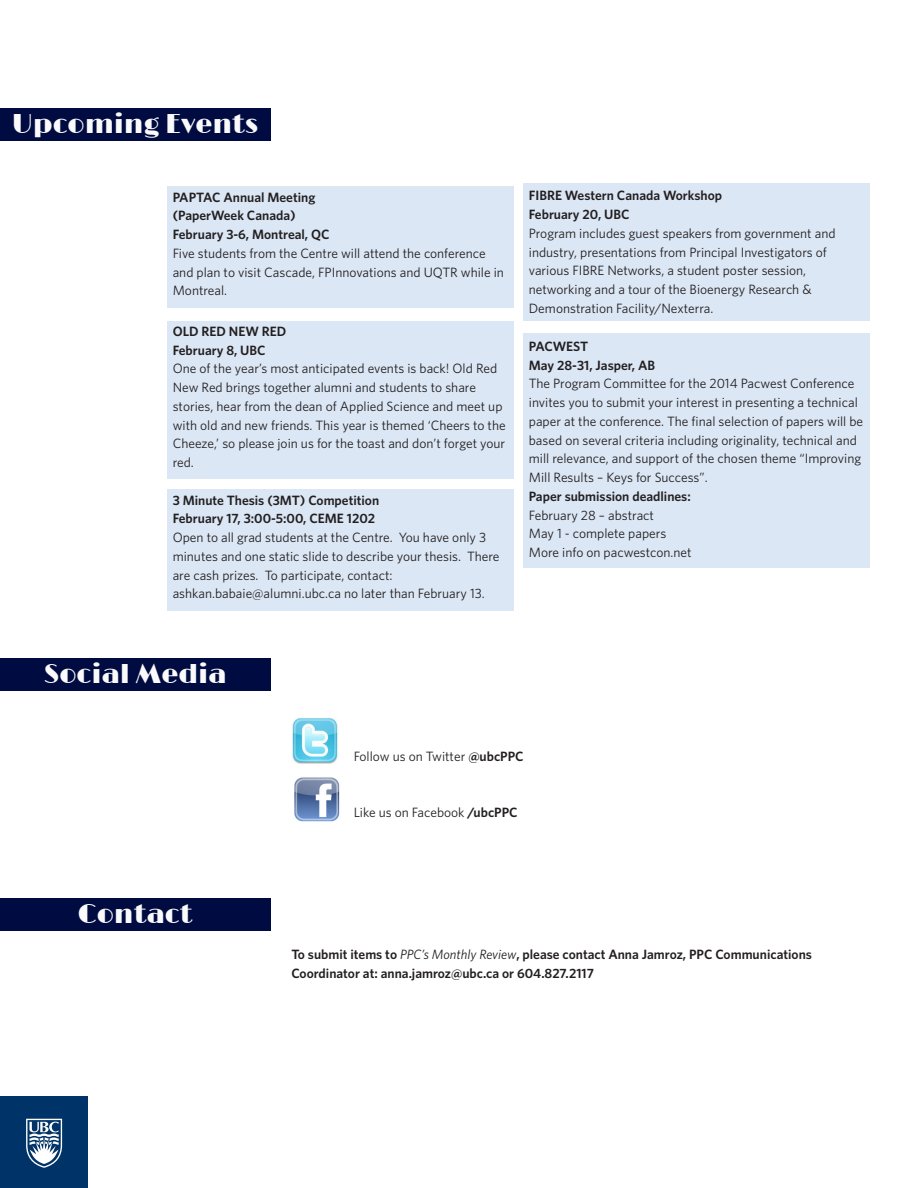
<style>
.page{position:relative;width:918px;height:1188px;background:#fff}
.page>*{position:absolute;margin:0;border:0;box-sizing:border-box;transform-origin:0 0}
.t1{font:27px "Limelight";color:#fafafa}
.t2{font:13.5px/18.8px "Whitney";color:#231f20}
.t3{font:600 13.5px/18.8px "Whitney";color:#231f20}
.s1{font-weight:600}
.s2{font-weight:400;font-style:italic}
</style>
<div class="page">
<div style="left:167px;top:489px;width:346px;height:122px;background:#dbe7f5"></div>
<div style="left:167px;top:321px;width:346px;height:157px;background:#dbe7f5"></div>
<div style="left:167px;top:186px;width:346px;height:122px;background:#dbe7f5"></div>
<div style="left:523px;top:334px;width:347px;height:234px;background:#dbe7f5"></div>
<div style="left:523px;top:183px;width:347px;height:138px;background:#dbe7f5"></div>
<div style="left:0;top:1096px;width:87px;height:92px;background:#003367"></div>
<svg style="left:26px;top:1119px;width:36px;height:49px"></svg>
<div style="left:0;top:108px;width:270px;height:32px;background:#000c41"></div>
<img style="left:294px;top:777px;width:46px;height:45px">
<img style="left:292px;top:718px;width:47px;height:46px">
<div style="left:0;top:659px;width:270px;height:32px;background:#000c41"></div>
<div style="left:0;top:898px;width:270px;height:33px;background:#000c41"></div>
<p class="t1" style="left:12px;top:108px;width:248px">Upcoming Events</p>
<p class="t3" style="left:173px;top:187px;width:158px">PAPTAC Annual Meeting (PaperWeek Canada)<br>February 3-6, Montreal, QC</p>
<p class="t2" style="left:173px;top:243px;width:333px">Five students from the Centre will attend the conference and plan to visit Cascade, FPInnovations and UQTR while in<br>Montreal.</p>
<p class="t3" style="left:173px;top:322px;width:115px">OLD RED NEW RED<br>February 8, UBC</p>
<p class="t2" style="left:173px;top:359px;width:335px">One of the year’s most anticipated events is back! Old Red New Red brings together alumni and students to share stories, hear from the dean of Applied Science and meet up with old and new friends. This year is themed ‘Cheers to the Cheeze,’ so please join us for the toast and don’t forget your red.</p>
<p class="t3" style="left:173px;top:490px;width:208px">3 Minute Thesis (3MT) Competition<br>February 17, 3:00-5:00, CEME 1202</p>
<p class="t2" style="left:173px;top:528px;width:328px">Open to all grad students at the Centre. You have only 3 minutes and one static slide to describe your thesis. There are cash prizes. To participate, contact: ashkan.babaie@alumni.ubc.ca no later than February 13.</p>
<p class="t3" style="left:529px;top:186px;width:195px">FIBRE Western Canada Workshop<br>February 20, UBC</p>
<p class="t2" style="left:529px;top:224px;width:308px">Program includes guest speakers from government and industry, presentations from Principal Investigators of various FIBRE Networks, a student poster session, networking and a tour of the Bioenergy Research &amp; Demonstration Facility/Nexterra.</p>
<p class="t3" style="left:529px;top:337px;width:128px">PACWEST<br>May 28-31, Jasper, AB</p>
<p class="t2" style="left:529px;top:374px;width:336px">The Program Committee for the 2014 Pacwest Conference invites you to submit your interest in presenting a technical paper at the conference. The final selection of papers will be based on several criteria including originality, technical and mill relevance, and support of the chosen theme “Improving Mill Results – Keys for Success”.</p>
<p class="t3" style="left:529px;top:487px;width:163px">Paper submission deadlines:</p>
<p class="t2" style="left:529px;top:505px;width:127px">February 28 – abstract</p>
<p class="t2" style="left:529px;top:524px;width:139px">May 1 - complete papers</p>
<p class="t2" style="left:529px;top:543px;width:164px">More info on pacwestcon.net</p>
<p class="t1" style="left:44px;top:659px;width:185px">Social Media</p>
<p class="t2" style="left:354px;top:746px;width:172px">Follow us on Twitter <span class="s1">@ubcPPC</span></p>
<p class="t1" style="left:78px;top:898px;width:116px">Contact</p>
<p class="t2" style="left:354px;top:802px;width:165px">Like us on Facebook <span class="s1">/ubcPPC</span></p>
<p class="t3" style="left:291px;top:945px;width:522px">To submit items to <span class="s2">PPC’s Monthly Review</span>, please contact Anna Jamroz, PPC Communications<br>Coordinator at: anna.jamroz@ubc.ca or 604.827.2117</p>
</div>
